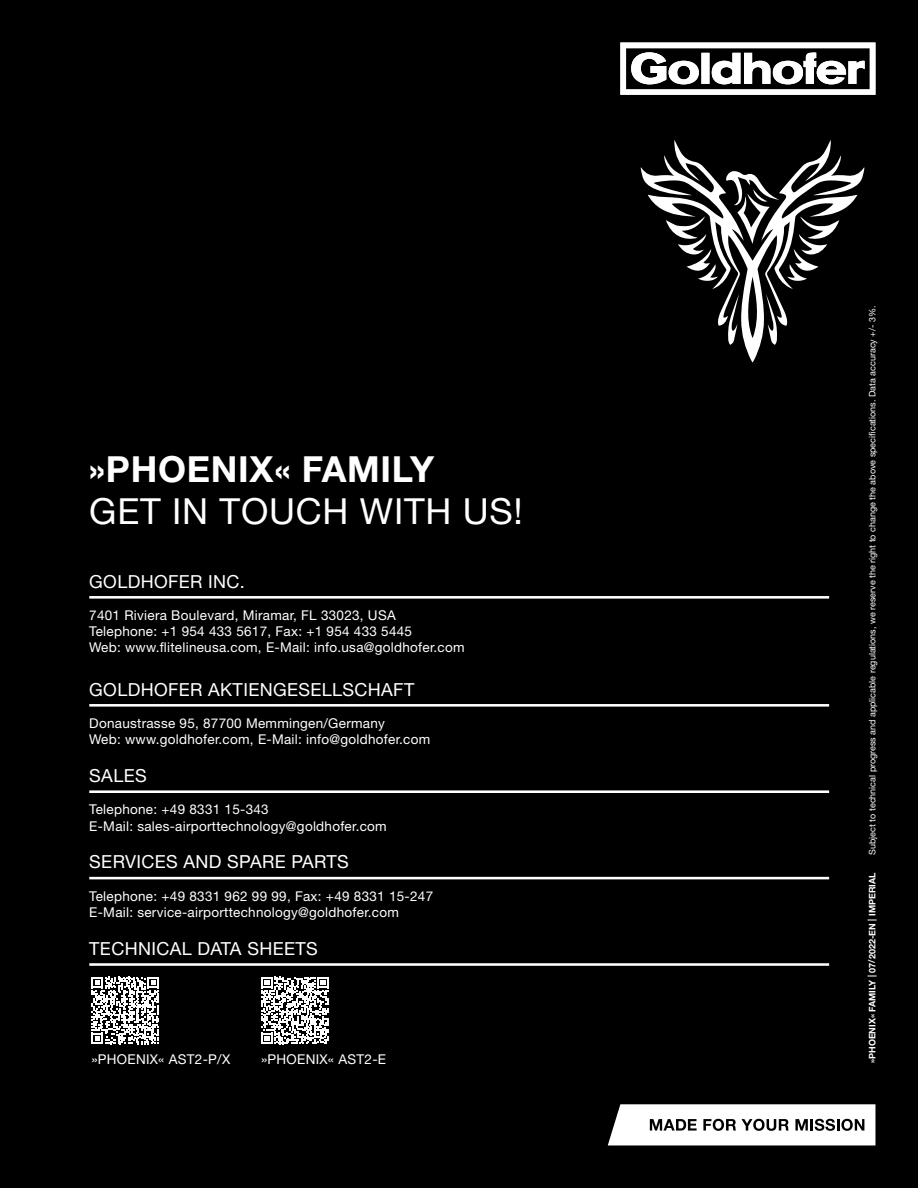
<style>
.page{position:relative;width:918px;height:1188px;background:#000}
.page>*{position:absolute;margin:0;border:0;box-sizing:border-box;transform-origin:0 0}
.t1{font:36px "Helvetica Neue LT Com";letter-spacing:.02em;color:#fff}
.t2{font:700 36px "Helvetica Neue LT Com";letter-spacing:.02em;color:#fff}
.t3{font:18px "Helvetica Neue LT Com";letter-spacing:.02em;color:#fff}
.t4{font:13.5px/16.2px "Helvetica Neue LT Com";letter-spacing:.02em;color:#fff}
.t5{font:9px "Helvetica Neue LT Com";color:#fff}
.t6{font:700 9px "Helvetica Neue LT Com";color:#fff}
</style>
<div class="page">
<hr style="left:89px;top:596px;width:740px;height:3px;background:#fff">
<hr style="left:89px;top:704px;width:740px;height:3px;background:#fff">
<hr style="left:89px;top:790px;width:740px;height:3px;background:#fff">
<hr style="left:89px;top:877px;width:740px;height:2px;background:#fff">
<hr style="left:89px;top:963px;width:740px;height:3px;background:#fff">
<svg style="left:608px;top:1104px;width:267px;height:41px"></svg>
<svg style="left:641px;top:140px;width:223px;height:222px"></svg>
<svg style="left:92px;top:977px;width:67px;height:67px"></svg>
<svg style="left:261px;top:977px;width:68px;height:67px"></svg>
<svg style="left:620px;top:43px;width:255px;height:52px"></svg>
<h1 class="t2" style="left:89px;top:446px;width:346px">»PHOENIX« FAMILY</h1>
<h1 class="t1" style="left:89px;top:489px;width:435px">GET IN TOUCH WITH US!</h1>
<h2 class="t3" style="left:89px;top:570px;width:157px">GOLDHOFER INC.</h2>
<p class="t4" style="left:89px;top:607px;width:377px">7401 Riviera Boulevard, Miramar, FL 33023, USA<br>Telephone: +1 954 433 5617, Fax: +1 954 433 5445<br>Web: www.flitelineusa.com, E-Mail: info.usa@goldhofer.com</p>
<h2 class="t3" style="left:89px;top:678px;width:327px">GOLDHOFER AKTIENGESELLSCHAFT</h2>
<p class="t4" style="left:89px;top:715px;width:343px">Donaustrasse 95, 87700 Memmingen/Germany<br>Web: www.goldhofer.com, E-Mail: info@goldhofer.com</p>
<h2 class="t3" style="left:89px;top:764px;width:59px">SALES</h2>
<p class="t4" style="left:89px;top:801px;width:299px">Telephone: +49 8331 15-343<br>E-Mail: sales-airporttechnology@goldhofer.com</p>
<h2 class="t3" style="left:89px;top:851px;width:261px">SERVICES AND SPARE PARTS</h2>
<p class="t4" style="left:89px;top:888px;width:345px">Telephone: +49 8331 962 99 99, Fax: +49 8331 15-247<br>E-Mail: service-airporttechnology@goldhofer.com</p>
<h2 class="t3" style="left:89px;top:937px;width:230px">TECHNICAL DATA SHEETS</h2>
<p class="t4" style="left:91px;top:1050px;width:140px">»PHOENIX« AST2-P/X</p>
<p class="t4" style="left:261px;top:1050px;width:127px">»PHOENIX« AST2-E</p>
<p class="t5" style="left:867px;top:855px;width:551px;rotate:-90deg">Subject to technical progress and applicable regulations, we reserve the right to change the above specifications. Data accuracy +/- 3%.</p>
<p class="t6" style="left:867px;top:1063px;width:192px;rotate:-90deg">»PHOENIX« FAMILY | 07/2022-EN | IMPERIAL</p>
</div>
